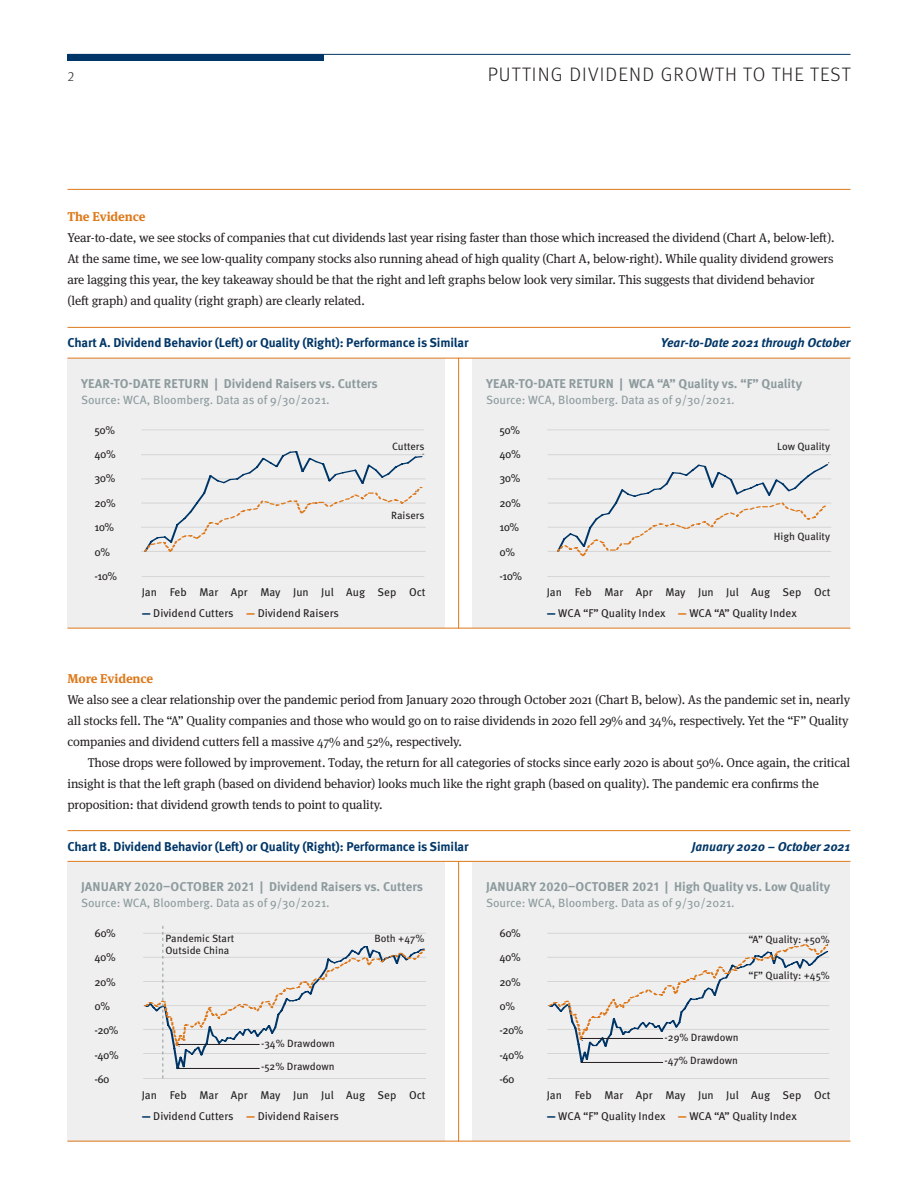
<style>
.page{position:relative;width:918px;height:1188px;background:#fff}
.page>*{position:absolute;margin:0;border:0;box-sizing:border-box;transform-origin:0 0}
.t1{font:300 19.5px "Meta OT";letter-spacing:.06em;color:#231f20}
.t2{font:300 13.5px "Meta OT";color:#231f20}
.t3{font:12.75px/21px "Meta Serif OT";letter-spacing:-.01em;color:#231f20}
.t4{font:700 12.75px "Meta OT";color:#8d9b9d}
.t5{font:700 12.75px "Meta OT";letter-spacing:-.01em;color:#003667}
.t6{font:italic 700 12.75px "Meta OT";letter-spacing:-.01em;color:#003667}
.t7{font:700 12.75px "Meta Serif OT";letter-spacing:-.01em;color:#de791b}
.t8{font:12px "Meta OT";color:#8d9b9d}
.t9{font:11.25px "Meta OT";color:#231f20}
.t10{font:10.5px "Meta OT";color:#231f20}
.s1{font-weight:900;color:#003667}
.s2{font-weight:900;color:#de791b}
</style>
<div class="page">
<div style="left:472px;top:358px;width:378px;height:270px;background:#efeff0"></div>
<hr style="left:548px;top:551px;width:283px;height:1px;background:#cdcdcd">
<hr style="left:548px;top:527px;width:283px;height:1px;background:#cdcdcd">
<hr style="left:548px;top:503px;width:283px;height:1px;background:#cdcdcd">
<hr style="left:548px;top:479px;width:283px;height:1px;background:#cdcdcd">
<hr style="left:548px;top:454px;width:283px;height:1px;background:#cdcdcd">
<svg style="left:555px;top:462px;width:275px;height:95px"></svg>
<hr style="left:547px;top:430px;width:283px;height:1px;background:#cdcdcd">
<hr style="left:547px;top:576px;width:283px;height:1px;background:#cdcdcd">
<div style="left:68px;top:54px;width:256px;height:7px;background:#003667"></div>
<hr style="left:68px;top:54px;width:782px;height:1px;background:#003667">
<hr style="left:68px;top:189px;width:782px;height:1px;background:#de791b">
<div style="left:68px;top:358px;width:378px;height:270px;background:#efeff0"></div>
<hr style="left:141px;top:551px;width:285px;height:1px;background:#cdcdcd">
<hr style="left:141px;top:527px;width:285px;height:1px;background:#cdcdcd">
<hr style="left:141px;top:503px;width:285px;height:1px;background:#cdcdcd">
<hr style="left:141px;top:479px;width:285px;height:1px;background:#cdcdcd">
<hr style="left:141px;top:454px;width:285px;height:1px;background:#cdcdcd">
<svg style="left:143px;top:451px;width:281px;height:101px"></svg>
<hr style="left:142px;top:430px;width:282px;height:1px;background:#cdcdcd">
<hr style="left:142px;top:576px;width:282px;height:1px;background:#cdcdcd">
<hr style="left:458px;top:358px;width:1px;height:270px;background:#de791b">
<hr style="left:68px;top:358px;width:782px;height:1px;background:#de791b">
<hr style="left:68px;top:628px;width:782px;height:1px;background:#de791b">
<hr style="left:68px;top:327px;width:782px;height:1px;background:#de791b">
<div style="left:472px;top:862px;width:378px;height:279px;background:#efeff0"></div>
<svg style="left:547px;top:944px;width:282px;height:119px"></svg>
<hr style="left:547px;top:933px;width:282px;height:1px;background:#cdcdcd">
<hr style="left:547px;top:1078px;width:282px;height:1px;background:#cdcdcd">
<div style="left:68px;top:862px;width:378px;height:280px;background:#efeff0"></div>
<hr style="left:143px;top:1078px;width:283px;height:1px;background:#cdcdcd">
<hr style="left:458px;top:861px;width:1px;height:281px;background:#de791b">
<hr style="left:68px;top:861px;width:782px;height:1px;background:#de791b">
<hr style="left:68px;top:830px;width:782px;height:1px;background:#de791b">
<hr style="left:581px;top:1038px;width:82px;height:1px;background:#231f20">
<hr style="left:581px;top:1062px;width:82px;height:1px;background:#231f20">
<svg style="left:143px;top:926px;width:283px;height:152px"></svg>
<hr style="left:68px;top:1141px;width:782px;height:1px;background:#de791b">
<p class="t2" style="left:68px;top:69px;width:8px">2</p>
<p class="t1" style="left:488px;top:63px;width:364px">PUTTING DIVIDEND GROWTH TO THE TEST</p>
<p class="t7" style="left:68px;top:209px;width:80px">The Evidence</p>
<p class="t3" style="left:68px;top:227px;width:769px">Year-to-date, we see stocks of companies that cut dividends last year rising faster than those which increased the dividend (Chart A, below-left).<br>At the same time, we see low-quality company stocks also running ahead of high quality (Chart A, below-right). While quality dividend growers are lagging this year, the key takeaway should be that the right and left graphs below look very similar. This suggests that dividend behavior (left graph) and quality (right graph) are clearly related.</p>
<p class="t5" style="left:68px;top:335px;width:403px">Chart A. Dividend Behavior (Left) or Quality (Right): Performance is Similar</p>
<p class="t6" style="left:661px;top:335px;width:191px">Year-to-Date 2021 through October</p>
<p class="t4" style="left:81px;top:375px;width:298px">YEAR-TO-DATE RETURN | Dividend Raisers vs. Cutters</p>
<p class="t8" style="left:81px;top:393px;width:250px">Source: WCA, Bloomberg. Data as of 9/30/2021.</p>
<p class="t9" style="left:94px;top:423px;width:22px">50%</p>
<p class="t9" style="left:94px;top:447px;width:23px">40%</p>
<p class="t9" style="left:94px;top:472px;width:22px">30%</p>
<p class="t9" style="left:94px;top:496px;width:23px">20%</p>
<p class="t9" style="left:94px;top:520px;width:21px">10%</p>
<p class="t9" style="left:94px;top:545px;width:17px">0%</p>
<p class="t9" style="left:94px;top:569px;width:24px">-10%</p>
<p class="t10" style="left:392px;top:440px;width:34px">Cutters</p>
<p class="t10" style="left:391px;top:509px;width:35px">Raisers</p>
<p class="t9" style="left:142px;top:585px;width:285px">Jan Feb Mar Apr May Jun Jul Aug Sep Oct</p>
<p class="t9" style="left:142px;top:606px;width:199px"><span class="s1">—</span> Dividend Cutters <span class="s2">—</span> Dividend Raisers</p>
<p class="t4" style="left:486px;top:375px;width:318px">YEAR-TO-DATE RETURN | WCA “A” Quality vs. “F” Quality</p>
<p class="t8" style="left:486px;top:393px;width:250px">Source: WCA, Bloomberg. Data as of 9/30/2021.</p>
<p class="t10" style="left:777px;top:440px;width:54px">Low Quality</p>
<p class="t9" style="left:500px;top:423px;width:22px">50%</p>
<p class="t9" style="left:500px;top:447px;width:23px">40%</p>
<p class="t9" style="left:500px;top:472px;width:22px">30%</p>
<p class="t9" style="left:500px;top:496px;width:23px">20%</p>
<p class="t9" style="left:500px;top:520px;width:21px">10%</p>
<p class="t9" style="left:500px;top:545px;width:17px">0%</p>
<p class="t9" style="left:500px;top:569px;width:24px">-10%</p>
<p class="t10" style="left:774px;top:530px;width:58px">High Quality</p>
<p class="t9" style="left:547px;top:585px;width:285px">Jan Feb Mar Apr May Jun Jul Aug Sep Oct</p>
<p class="t9" style="left:547px;top:606px;width:252px"><span class="s1">—</span> WCA “F” Quality Index <span class="s2">—</span> WCA “A” Quality Index</p>
<p class="t7" style="left:68px;top:671px;width:87px">More Evidence</p>
<p class="t3" style="left:68px;top:689px;width:784px;text-align:justify">We also see a clear relationship over the pandemic period from January 2020 through October 2021 (Chart B, below). As the pandemic set in, nearly all stocks fell. The “A” Quality companies and those who would go on to raise dividends in 2020 fell 29% and 34%, respectively. Yet the “F” Quality companies and dividend cutters fell a massive 47% and 52%, respectively.</p>
<p class="t3" style="left:68px;top:752px;width:784px;text-indent:20px">Those drops were followed by improvement. Today, the return for all categories of stocks since early 2020 is about 50%. Once again, the critical insight is that the left graph (based on dividend behavior) looks much like the right graph (based on quality). The pandemic era confirms the</p>
<p class="t3" style="left:68px;top:794px;width:317px">proposition: that dividend growth tends to point to quality.</p>
<p class="t5" style="left:68px;top:839px;width:403px">Chart B. Dividend Behavior (Left) or Quality (Right): Performance is Similar</p>
<p class="t6" style="left:692px;top:839px;width:160px">January 2020 – October 2021</p>
<p class="t4" style="left:81px;top:878px;width:344px">JANUARY 2020–OCTOBER 2021 | Dividend Raisers vs. Cutters</p>
<p class="t8" style="left:81px;top:896px;width:250px">Source: WCA, Bloomberg. Data as of 9/30/2021.</p>
<p class="t9" style="left:94px;top:926px;width:23px">60%</p>
<p class="t9" style="left:94px;top:951px;width:23px">40%</p>
<p class="t9" style="left:94px;top:975px;width:23px">20%</p>
<p class="t9" style="left:94px;top:999px;width:17px">0%</p>
<p class="t9" style="left:94px;top:1024px;width:26px">-20%</p>
<p class="t9" style="left:94px;top:1048px;width:26px">-40%</p>
<p class="t9" style="left:94px;top:1072px;width:17px">-60</p>
<p class="t10" style="left:165px;top:932px;width:70px">Pandemic Start</p>
<p class="t10" style="left:165px;top:944px;width:65px">Outside China</p>
<p class="t10" style="left:261px;top:1037px;width:75px">-34% Drawdown</p>
<p class="t10" style="left:261px;top:1060px;width:75px">-52% Drawdown</p>
<p class="t10" style="left:374px;top:932px;width:52px">Both +47%</p>
<p class="t4" style="left:486px;top:878px;width:346px">JANUARY 2020–OCTOBER 2021 | High Quality vs. Low Quality</p>
<p class="t8" style="left:486px;top:896px;width:250px">Source: WCA, Bloomberg. Data as of 9/30/2021.</p>
<p class="t10" style="left:748px;top:933px;width:83px">“A” Quality: +50%</p>
<p class="t10" style="left:749px;top:969px;width:83px">“F” Quality: +45%</p>
<p class="t9" style="left:500px;top:926px;width:23px">60%</p>
<p class="t9" style="left:500px;top:951px;width:23px">40%</p>
<p class="t9" style="left:500px;top:975px;width:23px">20%</p>
<p class="t9" style="left:500px;top:999px;width:17px">0%</p>
<p class="t9" style="left:500px;top:1024px;width:26px">-20%</p>
<p class="t9" style="left:500px;top:1048px;width:26px">-40%</p>
<p class="t9" style="left:500px;top:1072px;width:17px">-60</p>
<p class="t10" style="left:665px;top:1031px;width:76px">-29% Drawdown</p>
<p class="t10" style="left:665px;top:1054px;width:75px">-47% Drawdown</p>
<p class="t9" style="left:142px;top:1088px;width:285px">Jan Feb Mar Apr May Jun Jul Aug Sep Oct</p>
<p class="t9" style="left:142px;top:1109px;width:199px"><span class="s1">—</span> Dividend Cutters <span class="s2">—</span> Dividend Raisers</p>
<p class="t9" style="left:547px;top:1088px;width:285px">Jan Feb Mar Apr May Jun Jul Aug Sep Oct</p>
<p class="t9" style="left:547px;top:1109px;width:252px"><span class="s1">—</span> WCA “F” Quality Index <span class="s2">—</span> WCA “A” Quality Index</p>
</div>
